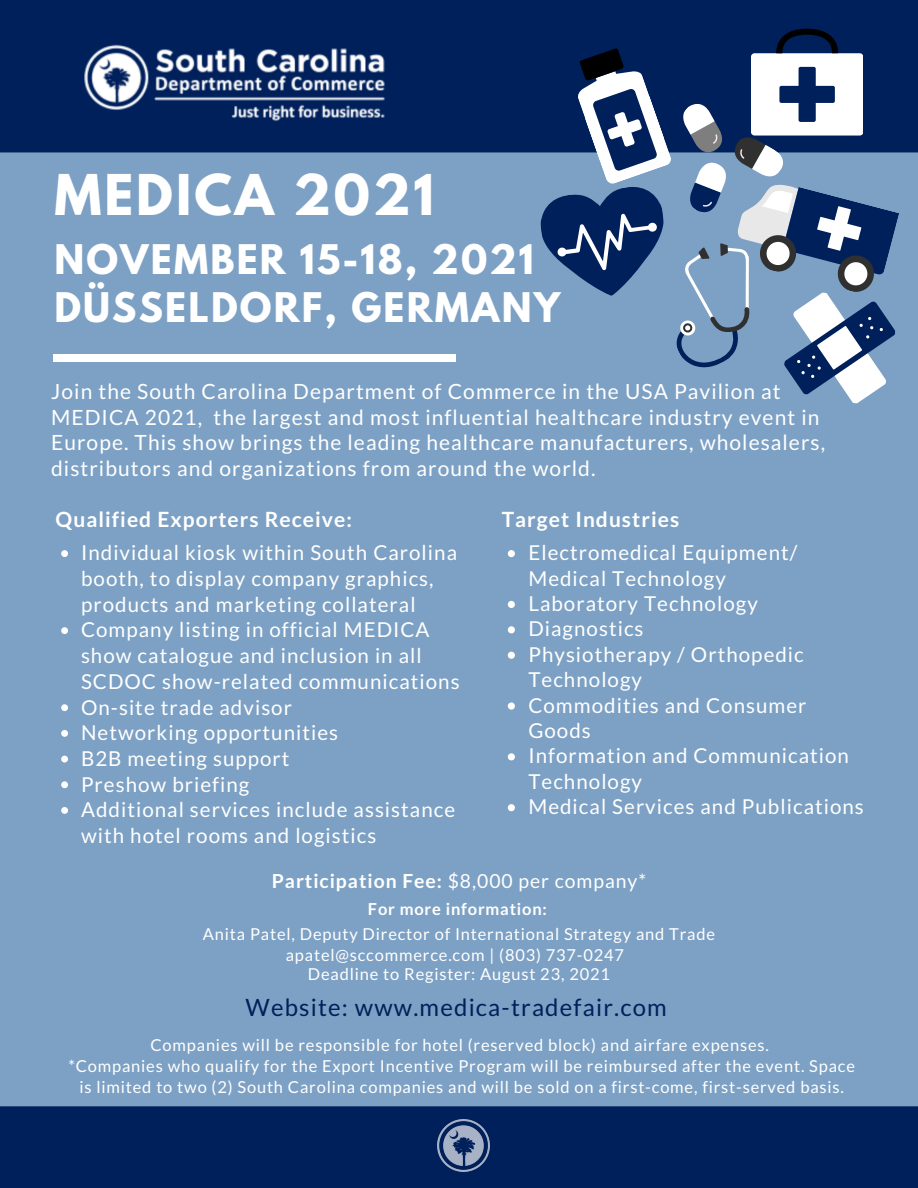
<style>
.page{position:relative;width:918px;height:1188px;background:#7da1c4}
.page>*{position:absolute;margin:0;border:0;box-sizing:border-box;transform-origin:0 0}
.t1{font:700 49.8px "League Spartan";letter-spacing:.06em;color:#fff}
.t2{font:700 36.15px "League Spartan";letter-spacing:.06em;color:#fff}
.t3{font:23.85px "Lato";letter-spacing:.05em;color:#00205b}
.t4{font:21px/25.8px "Lato";letter-spacing:.05em;color:#fff}
.t5{font:700 21px "Lato";letter-spacing:.05em;color:#fff}
.t6{font:20.55px/25.7px "Lato";letter-spacing:.05em;color:#fff}
.t7{font:700 19.35px "Lato";letter-spacing:.05em;color:#fff}
.t8{font:16.5px "Lato";letter-spacing:.05em;color:#fff}
.t9{font:700 16.5px "Lato";letter-spacing:.05em;color:#fff}
.s1{font-weight:400}
</style>
<div class="page">
<div style="left:53px;top:354px;width:403px;height:8px;background:#fff"></div>
<div style="left:0;top:1106px;width:918px;height:82px;background:#00205b"></div>
<div style="left:0;top:0;width:918px;height:152px;background:#00205b"></div>
<img style="left:53px;top:11px;width:363px;height:142px">
<svg style="left:537px;top:29px;width:362px;height:375px"></svg>
<img style="left:437px;top:1119px;width:53px;height:53px">
<svg style="left:61px;top:550px;width:7px;height:7px"></svg>
<svg style="left:61px;top:627px;width:7px;height:7px"></svg>
<svg style="left:61px;top:704px;width:7px;height:7px"></svg>
<svg style="left:61px;top:730px;width:7px;height:7px"></svg>
<svg style="left:61px;top:756px;width:7px;height:7px"></svg>
<svg style="left:61px;top:781px;width:7px;height:7px"></svg>
<svg style="left:61px;top:807px;width:7px;height:7px"></svg>
<svg style="left:508px;top:550px;width:7px;height:7px"></svg>
<svg style="left:508px;top:601px;width:7px;height:7px"></svg>
<svg style="left:508px;top:626px;width:7px;height:7px"></svg>
<svg style="left:508px;top:652px;width:7px;height:7px"></svg>
<svg style="left:508px;top:703px;width:7px;height:7px"></svg>
<svg style="left:508px;top:753px;width:7px;height:7px"></svg>
<svg style="left:508px;top:804px;width:7px;height:7px"></svg>
<p class="t1" style="left:54px;top:171px;width:381px">MEDICA 2021</p>
<p class="t2" style="left:54px;top:241px;width:481px">NOVEMBER 15-18, 2021</p>
<p class="t2" style="left:54px;top:289px;width:508px">DÜSSELDORF, GERMANY</p>
<p class="t4" style="left:51px;top:378px;width:775px">Join the South Carolina Department of Commerce in the USA Pavilion at MEDICA 2021, the largest and most influential healthcare industry event in Europe. This show brings the leading healthcare manufacturers, wholesalers, distributors and organizations from around the world.</p>
<p class="t5" style="left:56px;top:506px;width:298px">Qualified Exporters Receive:</p>
<p class="t5" style="left:502px;top:506px;width:179px">Target Industries</p>
<p class="t6" style="left:81px;top:540px;width:378px">Individual kiosk within South Carolina booth, to display company graphics, products and marketing collateral</p>
<p class="t6" style="left:81px;top:617px;width:380px">Company listing in official MEDICA show catalogue and inclusion in all<br>SCDOC show-related communications</p>
<p class="t6" style="left:81px;top:694px;width:212px">On-site trade advisor</p>
<p class="t6" style="left:81px;top:719px;width:259px">Networking opportunities</p>
<p class="t6" style="left:81px;top:745px;width:210px">B2B meeting support</p>
<p class="t6" style="left:81px;top:771px;width:170px">Preshow briefing</p>
<p class="t6" style="left:81px;top:797px;width:376px">Additional services include assistance with hotel rooms and logistics</p>
<p class="t6" style="left:528px;top:540px;width:271px">Electromedical Equipment/<br>Medical Technology</p>
<p class="t6" style="left:528px;top:590px;width:231px">Laboratory Technology</p>
<p class="t6" style="left:528px;top:616px;width:117px">Diagnostics</p>
<p class="t6" style="left:528px;top:641px;width:277px">Physiotherapy / Orthopedic<br>Technology</p>
<p class="t6" style="left:528px;top:692px;width:280px">Commodities and Consumer<br>Goods</p>
<p class="t6" style="left:528px;top:743px;width:322px">Information and Communication<br>Technology</p>
<p class="t6" style="left:528px;top:794px;width:337px">Medical Services and Publications</p>
<p class="t7" style="left:272px;top:869px;width:376px">Participation Fee: <span class="s1">$8,000 per company*</span></p>
<p class="t9" style="left:368px;top:899px;width:180px">For more information:</p>
<p class="t8" style="left:203px;top:924px;width:514px">Anita Patel, Deputy Director of International Strategy and Trade</p>
<p class="t8" style="left:286px;top:944px;width:340px">apatel@sccommerce.com | (803) 737-0247</p>
<p class="t3" style="left:246px;top:992px;width:423px">Website: www.medica-tradefair.com</p>
<p class="t8" style="left:308px;top:964px;width:304px">Deadline to Register: August 23, 2021</p>
<p class="t8" style="left:151px;top:1035px;width:620px">Companies will be responsible for hotel (reserved block) and airfare expenses.</p>
<p class="t8" style="left:68px;top:1056px;width:788px">*Companies who qualify for the Export Incentive Program will be reimbursed after the event. Space</p>
<p class="t8" style="left:79px;top:1076px;width:766px">is limited to two (2) South Carolina companies and will be sold on a first-come, first-served basis.</p>
</div>
